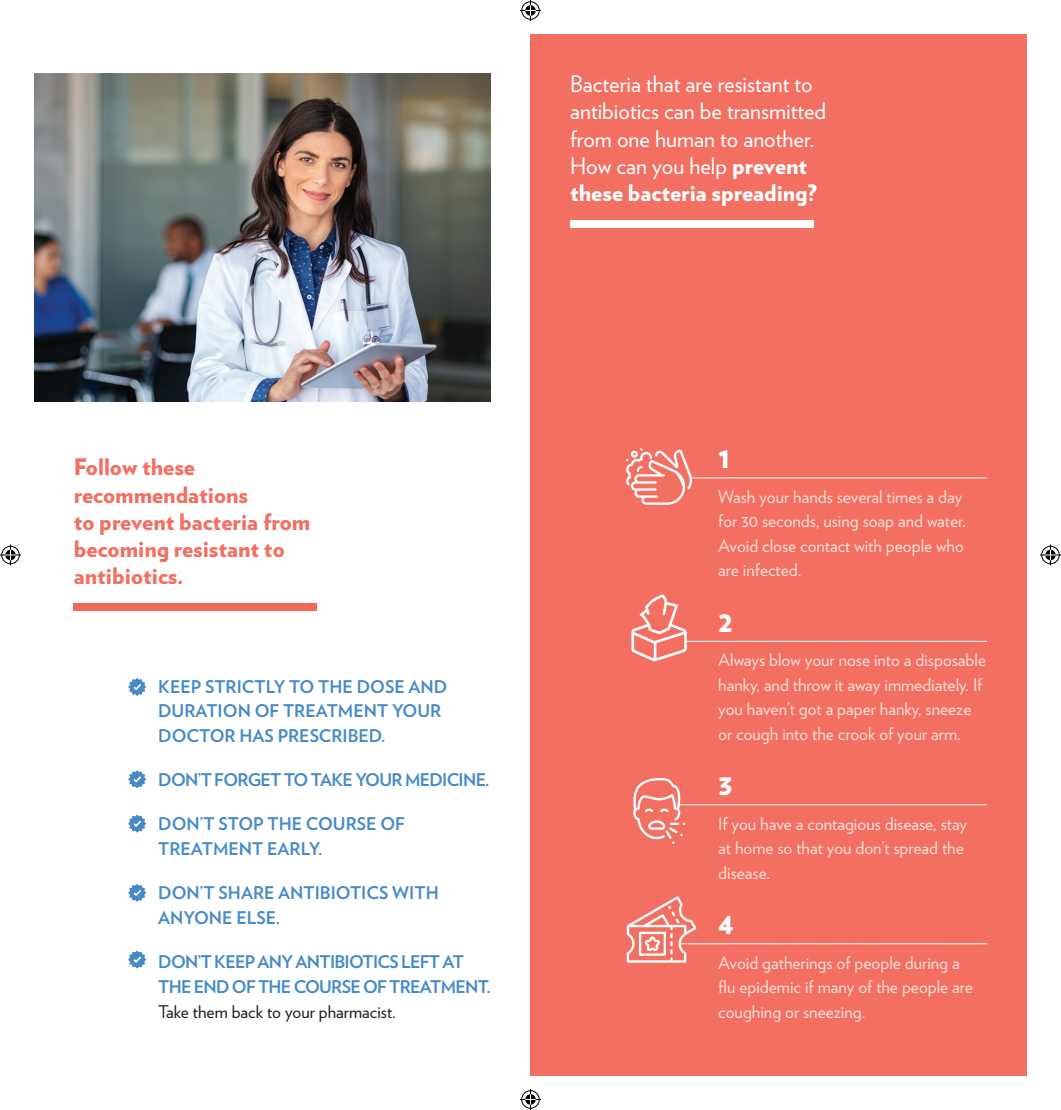
<style>
.page{position:relative;width:1061px;height:1110px;background:#fff}
.page>*{position:absolute;margin:0;border:0;box-sizing:border-box;transform-origin:0 0}
.t1{font:900 29.75px "Verlag";color:#fff}
.t2{font:22.75px/27.3px "Verlag";color:#fff}
.t3{font:900 22.75px/27.3px "Verlag";color:#f26f62}
.t4{font:900 22.75px "Verlag";color:#fff}
.t5{font:17.5px/24.5px "Verlag";color:#fddfd4}
.t6{font:700 17.5px/24.5px "Verlag";color:#468ac8}
.t7{font:700 17.5px/25.2px "Verlag";letter-spacing:-.04em;color:#468ac8}
.t8{font:17.5px "Verlag";color:#231f20}
.s1{font-weight:900}
</style>
<div class="page">
<div style="left:74px;top:603px;width:243px;height:7px;background:#f2695c"></div>
<svg style="left:128px;top:678px;width:18px;height:18px"></svg>
<svg style="left:128px;top:771px;width:18px;height:17px"></svg>
<svg style="left:128px;top:815px;width:18px;height:17px"></svg>
<svg style="left:128px;top:884px;width:18px;height:17px"></svg>
<svg style="left:128px;top:951px;width:18px;height:17px"></svg>
<div style="left:530px;top:34px;width:496px;height:1042px;background:#f26f62"></div>
<img style="left:34px;top:74px;width:457px;height:327px">
<hr style="left:691px;top:478px;width:296px;height:1px;background:#fff">
<hr style="left:686px;top:641px;width:301px;height:1px;background:#fff">
<hr style="left:678px;top:805px;width:309px;height:1px;background:#fff">
<hr style="left:681px;top:943px;width:306px;height:1px;background:#fff">
<div style="left:570px;top:220px;width:243px;height:7px;background:#fff"></div>
<svg style="left:626px;top:448px;width:66px;height:57px"></svg>
<svg style="left:631px;top:594px;width:55px;height:67px"></svg>
<svg style="left:633px;top:778px;width:52px;height:66px"></svg>
<svg style="left:626px;top:896px;width:70px;height:67px"></svg>
<svg style="left:520px;top:0;width:21px;height:21px"></svg>
<svg style="left:520px;top:1089px;width:21px;height:21px"></svg>
<svg style="left:0;top:544px;width:21px;height:21px"></svg>
<svg style="left:1040px;top:544px;width:20px;height:21px"></svg>
<p class="t2" style="left:570px;top:69px;width:257px">Bacteria that are resistant to antibiotics can be transmitted from one human to another.<br>How can you help <span class="s1">prevent</span></p>
<p class="t4" style="left:570px;top:174px;width:248px">these bacteria spreading?</p>
<p class="t3" style="left:74px;top:452px;width:238px">Follow these recommendations<br>to prevent bacteria from becoming resistant to antibiotics.</p>
<p class="t6" style="left:158px;top:673px;width:290px">KEEP STRICTLY TO THE DOSE AND<br>DURATION OF TREATMENT YOUR<br>DOCTOR HAS PRESCRIBED.</p>
<p class="t7" style="left:158px;top:766px;width:332px">DON’T FORGET TO TAKE YOUR MEDICINE.</p>
<p class="t6" style="left:158px;top:811px;width:248px">DON’T STOP THE COURSE OF<br>TREATMENT EARLY.</p>
<p class="t6" style="left:158px;top:880px;width:282px">DON’T SHARE ANTIBIOTICS WITH<br>ANYONE ELSE.</p>
<p class="t7" style="left:158px;top:948px;width:334px">DON’T KEEP ANY ANTIBIOTICS LEFT AT<br>THE END OF THE COURSE OF TREATMENT.</p>
<p class="t8" style="left:158px;top:998px;width:239px">Take them back to your pharmacist.</p>
<p class="t1" style="left:718px;top:433px;width:14px">1</p>
<p class="t5" style="left:718px;top:483px;width:249px">Wash your hands several times a day for 30 seconds, using soap and water.<br>Avoid close contact with people who are infected.</p>
<p class="t1" style="left:718px;top:596px;width:16px">2</p>
<p class="t5" style="left:718px;top:647px;width:269px">Always blow your nose into a disposable hanky, and throw it away immediately. If you haven’t got a paper hanky, sneeze or cough into the crook of your arm.</p>
<p class="t1" style="left:718px;top:760px;width:16px">3</p>
<p class="t5" style="left:718px;top:810px;width:250px">If you have a contagious disease, stay at home so that you don’t spread the disease.</p>
<p class="t1" style="left:718px;top:899px;width:17px">4</p>
<p class="t5" style="left:718px;top:949px;width:256px">Avoid gatherings of people during a flu epidemic if many of the people are coughing or sneezing.</p>
</div>
